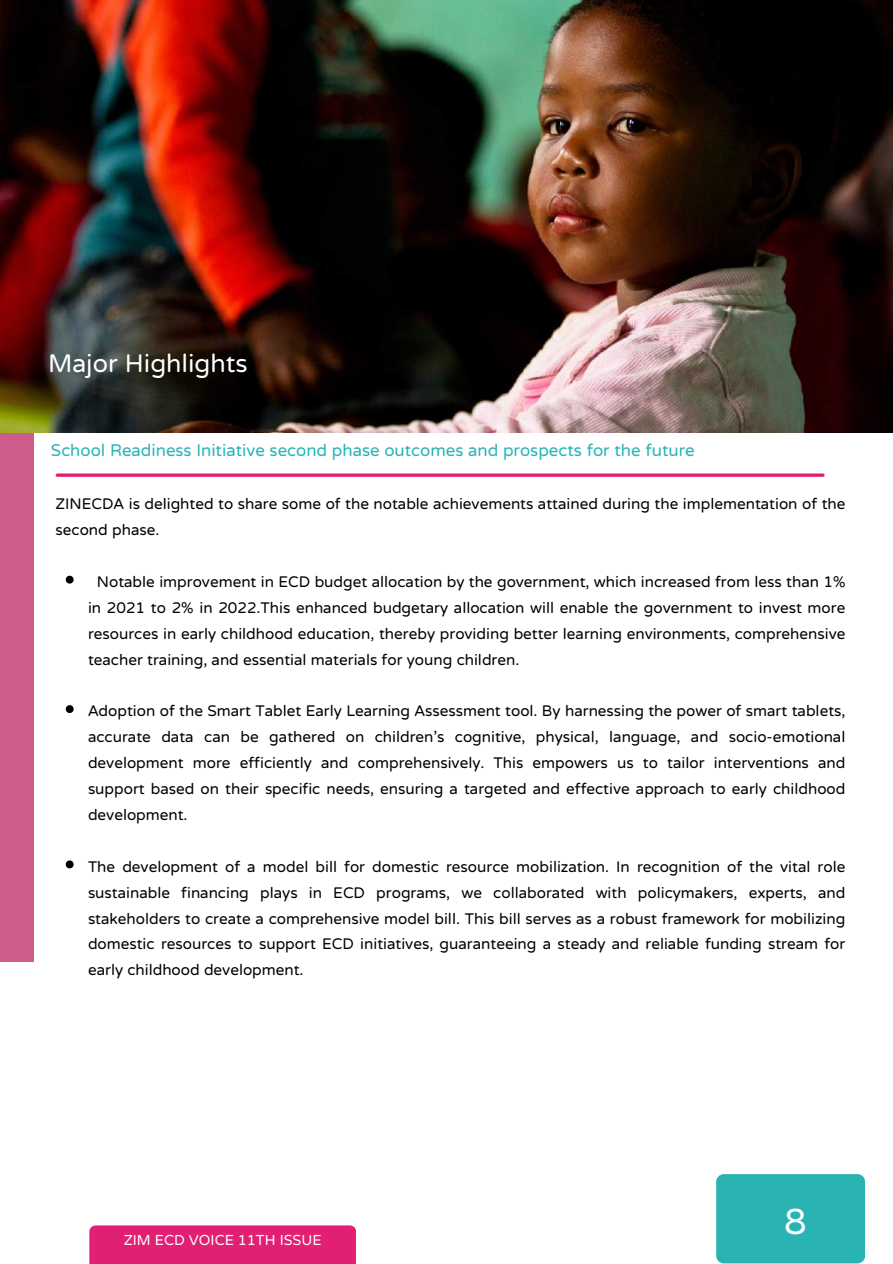
<style>
.page{position:relative;width:893px;height:1264px;background:#fff}
.page>*{position:absolute;margin:0;border:0;box-sizing:border-box;transform-origin:0 0}
.t1{font:45px "NTR";color:#fff}
.t2{font:31.5px "NTR";color:#fff}
.t3{font:21px "NTR";color:#29b3b3}
.t4{font:19.05px/25.8px "NTR";color:#000;text-align:justify}
.t5{font:18px "NTR";color:#fff}
</style>
<div class="page">
<svg style="left:57px;top:473px;width:765px;height:4px;background:#e64288"></svg>
<div style="left:89px;top:1225px;width:267px;height:38px;background:#e22073"></div>
<div style="left:716px;top:1174px;width:149px;height:89px;background:#29b3b3;border-radius:8px"></div>
<div style="left:0;top:422px;width:33px;height:540px;background:#cd5b8c"></div>
<svg style="left:66px;top:575px;width:8px;height:8px"></svg>
<svg style="left:66px;top:705px;width:8px;height:8px"></svg>
<svg style="left:66px;top:860px;width:8px;height:8px"></svg>
<img style="left:0;top:0;width:892px;height:432px">
<h2 class="t2" style="left:48px;top:342px;width:201px">Major Highlights</h2>
<p class="t3" style="left:51px;top:437px;width:645px">School Readiness Initiative second phase outcomes and prospects for the future</p>
<p class="t4" style="left:56px;top:490px;width:791px">ZINECDA is delighted to share some of the notable achievements attained during the implementation of the second phase.</p>
<p class="t4" style="left:88px;top:567px;width:758px;text-indent:9px">Notable improvement in ECD budget allocation by the government, which increased from less than 1% in 2021 to 2% in 2022.This enhanced budgetary allocation will enable the government to invest more resources in early childhood education, thereby providing better learning environments, comprehensive teacher training, and essential materials for young children.</p>
<p class="t4" style="left:88px;top:697px;width:758px">Adoption of the Smart Tablet Early Learning Assessment tool. By harnessing the power of smart tablets, accurate data can be gathered on children's cognitive, physical, language, and socio-emotional development more efficiently and comprehensively. This empowers us to tailor interventions and support based on their specific needs, ensuring a targeted and effective approach to early childhood development.</p>
<p class="t4" style="left:88px;top:852px;width:758px">The development of a model bill for domestic resource mobilization. In recognition of the vital role sustainable financing plays in ECD programs, we collaborated with policymakers, experts, and stakeholders to create a comprehensive model bill. This bill serves as a robust framework for mobilizing domestic resources to support ECD initiatives, guaranteeing a steady and reliable funding stream for early childhood development.</p>
<p class="t5" style="left:124px;top:1228px;width:199px">ZIM ECD VOICE 11TH ISSUE</p>
<h1 class="t1" style="left:784px;top:1191px;width:24px">8</h1>
</div>
